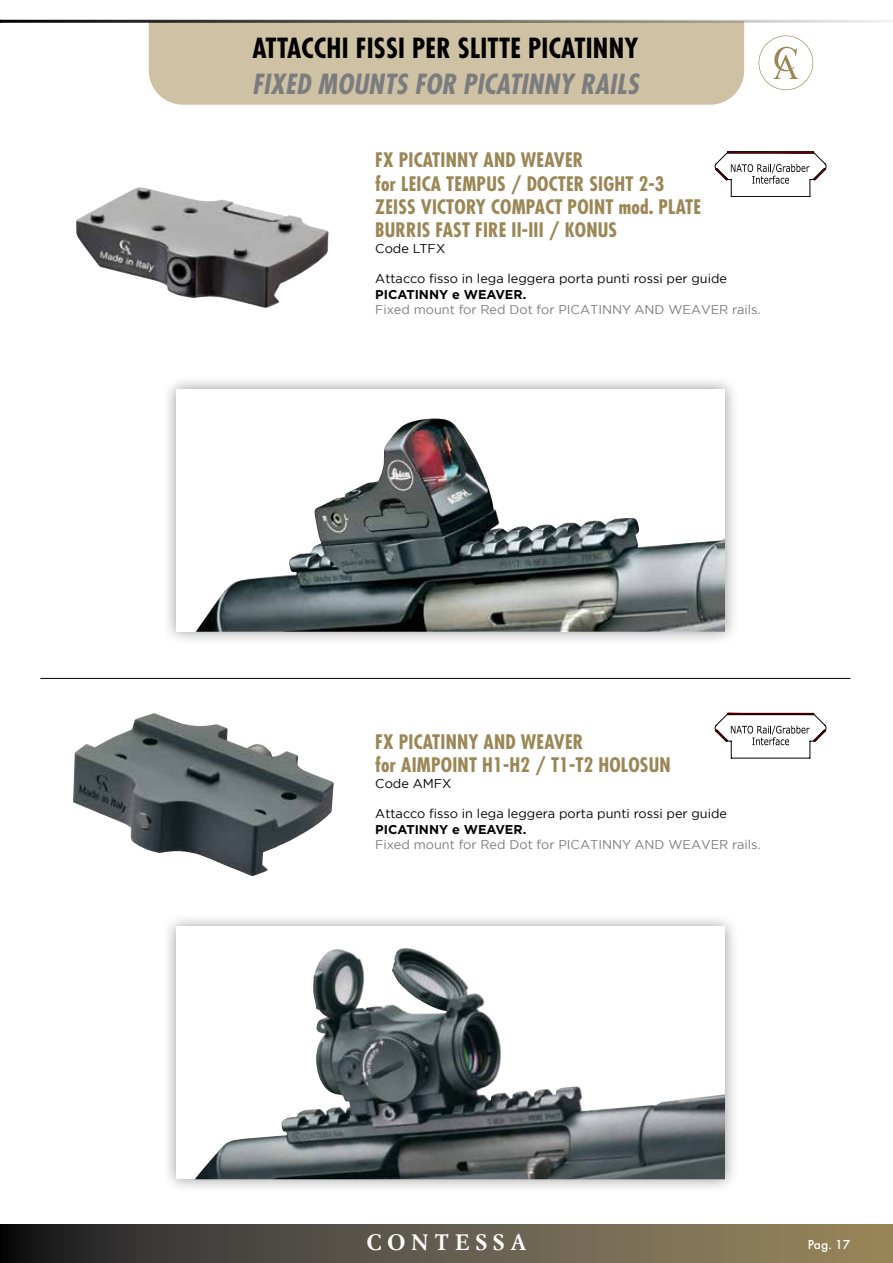
<style>
.page{position:relative;width:893px;height:1263px;background:#fff}
.page>*{position:absolute;margin:0;border:0;box-sizing:border-box;transform-origin:0 0}
.t1{font:700 condensed 27px "Futura";letter-spacing:.01em;color:#000}
.t2{font:italic 700 condensed 27px "Futura";letter-spacing:.01em;color:#7b7c7e}
.t3{font:700 21.9px "Simoncini Garamond";letter-spacing:.27em;color:#fff}
.t4{font:700 condensed 19.5px/23.4px "Futura";letter-spacing:.01em;color:#9b8655}
.t5{font:500 13.5px "Futura";color:#fff}
.t6{font:12.75px "Gotham";color:#000}
.t7{font:12.75px "Gotham";color:#7b7c7e}
.t8{font:700 12.75px "Gotham";color:#000}
</style>
<div class="page">
<div style="left:149px;top:23px;width:595px;height:82px;background:#cfc1a3"></div>
<hr style="left:0;top:20px;width:893px;height:3px;background:#000">
<svg style="left:0;top:1225px;width:893px;height:38px;background:#605847"></svg>
<img style="left:76px;top:187px;width:253px;height:121px">
<hr style="left:40px;top:678px;width:810px;height:1px;background:#000">
<div style="left:162px;top:375px;width:577px;height:271px;background:#000;opacity:.4"></div>
<div style="left:176px;top:389px;width:549px;height:243px;background:#fff"></div>
<img style="left:195px;top:418px;width:530px;height:214px">
<svg style="left:715px;top:151px;width:111px;height:46px"></svg>
<svg style="left:715px;top:712px;width:111px;height:46px"></svg>
<img style="left:73px;top:713px;width:261px;height:163px">
<div style="left:162px;top:912px;width:577px;height:282px;background:#000;opacity:.4"></div>
<svg style="left:176px;top:927px;width:549px;height:252px"></svg>
<img style="left:285px;top:948px;width:161px;height:171px">
<svg style="left:759px;top:36px;width:54px;height:54px"></svg>
<h1 class="t1" style="left:253px;top:30px;width:387px">ATTACCHI FISSI PER SLITTE PICATINNY</h1>
<h1 class="t2" style="left:252px;top:66px;width:388px">FIXED MOUNTS FOR PICATINNY RAILS</h1>
<p class="t4" style="left:375px;top:148px;width:327px">FX PICATINNY AND WEAVER<br>for LEICA TEMPUS / DOCTER SIGHT 2-3<br>ZEISS VICTORY COMPACT POINT mod. PLATE<br>BURRIS FAST FIRE II-III / KONUS</p>
<p class="t6" style="left:375px;top:240px;width:71px">Code LTFX</p>
<p class="t6" style="left:375px;top:271px;width:353px">Attacco fisso in lega leggera porta punti rossi per guide</p>
<p class="t8" style="left:375px;top:286px;width:153px">PICATINNY e WEAVER.</p>
<p class="t7" style="left:375px;top:301px;width:387px">Fixed mount for Red Dot for PICATINNY AND WEAVER rails.</p>
<p class="t4" style="left:375px;top:730px;width:297px">FX PICATINNY AND WEAVER<br>for AIMPOINT H1-H2 / T1-T2 HOLOSUN</p>
<p class="t6" style="left:375px;top:775px;width:78px">Code AMFX</p>
<p class="t6" style="left:375px;top:805px;width:353px">Attacco fisso in lega leggera porta punti rossi per guide</p>
<p class="t8" style="left:375px;top:820px;width:153px">PICATINNY e WEAVER.</p>
<p class="t7" style="left:375px;top:836px;width:387px">Fixed mount for Red Dot for PICATINNY AND WEAVER rails.</p>
<p class="t3" style="left:367px;top:1229px;width:161px">CONTESSA</p>
<p class="t5" style="left:808px;top:1234px;width:44px">Pag. 17</p>
</div>
